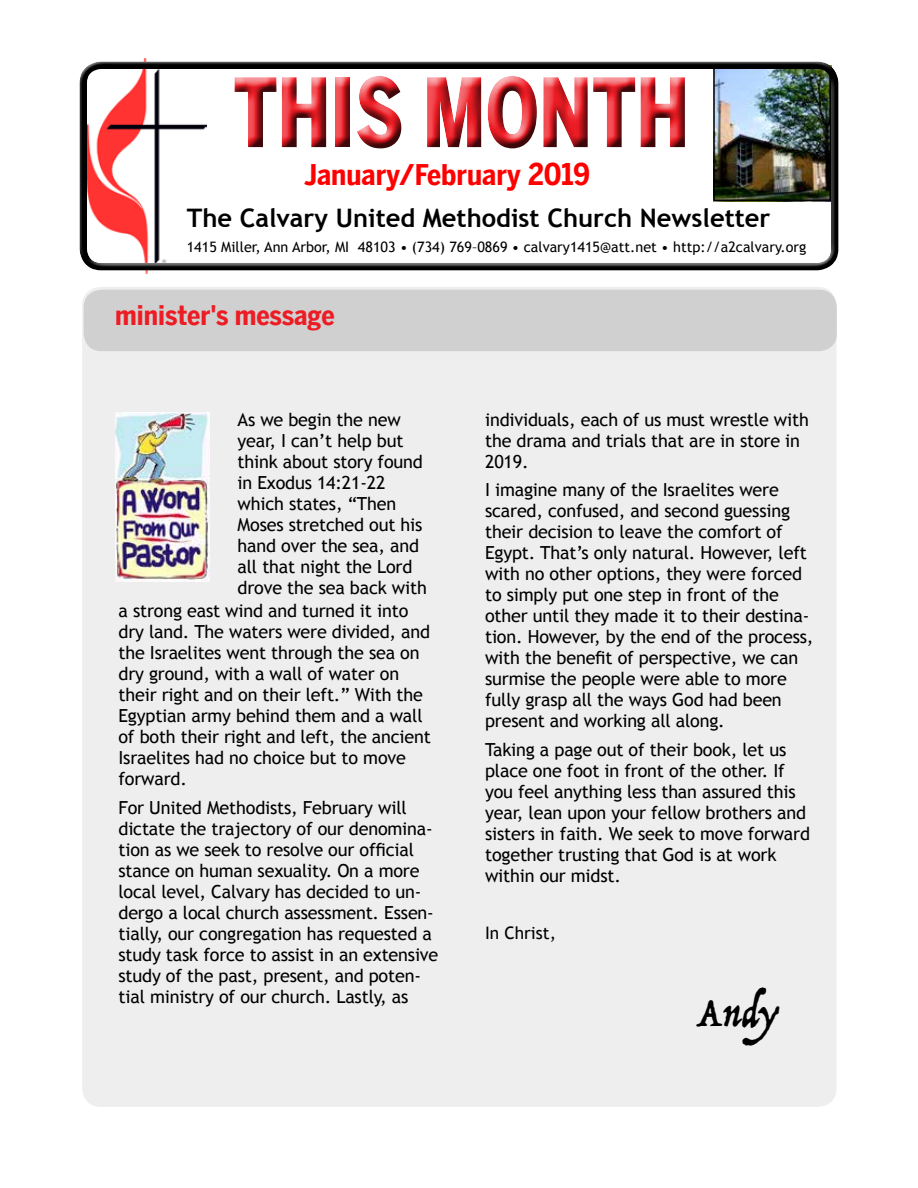
<style>
.page{position:relative;width:918px;height:1188px;background:#fff}
.page>*{position:absolute;margin:0;border:0;box-sizing:border-box;transform-origin:0 0}
.t1{font:94.5px "Benton Sans Cond Black SC";color:#ed1c24;scale:.85 1}
.t2{font:43.5px "Trattatello";color:#000}
.t3{font:700 28.5px "Benton Sans Cond";color:#f00}
.t4{font:700 27px "Benton Sans Cond";color:#ed1c24}
.t5{font:700 25.5px "Trebuchet MS";color:#000}
.t6{font:18px/21px "Trebuchet MS";letter-spacing:-.01em;color:#000}
.t7{font:17.25px "Trebuchet MS";color:#000}
.t8{font:14.4px "Trebuchet MS";color:#000}
.s1{font-size:30px}
</style>
<div class="page">
<div style="left:83px;top:288px;width:753px;height:818px;background:#eee;border-radius:18px"></div>
<div style="left:78px;top:60px;width:760px;height:207px;background:#fff;opacity:.75"></div>
<div style="left:78px;top:65px;width:760px;height:208px;background:#000;opacity:.75"></div>
<div style="left:84px;top:290px;width:753px;height:61px;background:#d0d0d0;border-radius:18px"></div>
<img style="left:115px;top:412px;width:95px;height:169px">
<h1 class="t1" style="left:234px;top:57px;width:538px">THIS MONTH</h1>
<h3 class="t3" style="left:304px;top:158px;width:288px">January/February <span class="s1">2019</span></h3>
<h3 class="t5" style="left:187px;top:202px;width:585px">The Calvary United Methodist Church Newsletter</h3>
<p class="t8" style="left:187px;top:239px;width:621px">1415 Miller, Ann Arbor, MI 48103 • (734) 769–0869 • calvary1415@att.net • http://a2calvary.org</p>
<h3 class="t4" style="left:115px;top:300px;width:221px">minister's message</h3>
<p class="t6" style="left:238px;top:409px;width:191px">As we begin the new year, I can’t help but think about story found in Exodus 14:21-22 which states, “Then<br>Moses stretched out his hand over the sea, and all that night the Lord drove the sea back with</p>
<p class="t6" style="left:118px;top:601px;width:314px">a strong east wind and turned it into dry land. The waters were divided, and the Israelites went through the sea on dry ground, with a wall of water on their right and on their left.” With the Egyptian army behind them and a wall of both their right and left, the ancient Israelites had no choice but to move forward.</p>
<p class="t6" style="left:118px;top:797px;width:321px">For United Methodists, February will dictate the trajectory of our denomina&shy;tion as we seek to resolve our official stance on human sexuality. On a more local level, Calvary has decided to un&shy;dergo a local church assessment. Essen&shy;tially, our congregation has requested a study task force to assist in an extensive study of the past, present, and poten&shy;tial ministry of our church. Lastly, as</p>
<p class="t6" style="left:485px;top:409px;width:325px">individuals, each of us must wrestle with the drama and trials that are in store in<br>2019.</p>
<p class="t6" style="left:485px;top:480px;width:330px">I imagine many of the Israelites were scared, confused, and second guessing their decision to leave the comfort of Egypt. That’s only natural. However, left with no other options, they were forced to simply put one step in front of the other until they made it to their destina&shy;tion. However, by the end of the process, with the benefit of perspective, we can surmise the people were able to more fully grasp all the ways God had been present and working all along.</p>
<p class="t6" style="left:485px;top:739px;width:326px">Taking a page out of their book, let us place one foot in front of the other. If you feel anything less than assured this year, lean upon your fellow brothers and sisters in faith. We seek to move forward together trusting that God is at work within our midst.</p>
<p class="t7" style="left:485px;top:922px;width:72px">In Christ,</p>
<h2 class="t2" style="left:696px;top:986px;width:83px">Andy</h2>
</div>
